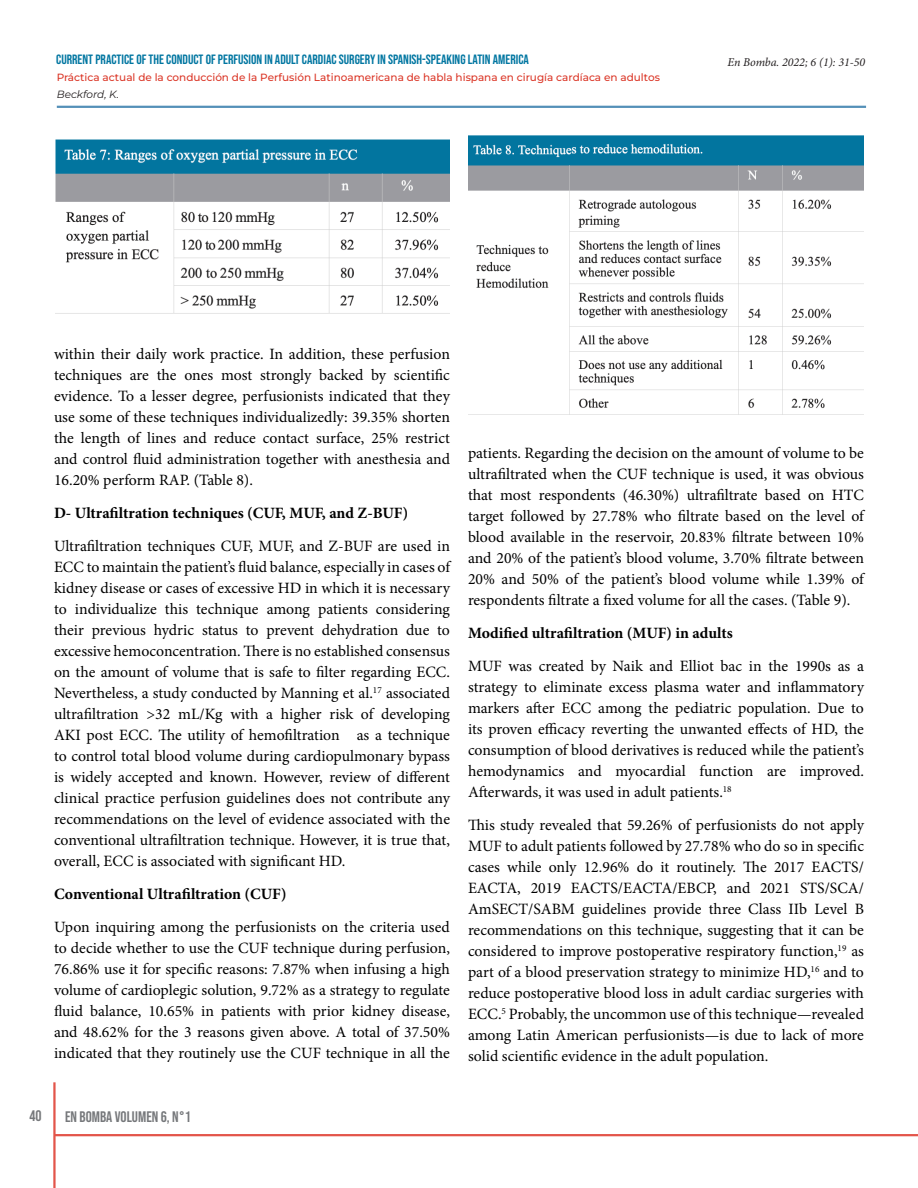
<style>
.page{position:relative;width:918px;height:1188px;background:#fff}
.page>*{position:absolute;margin:0;border:0;box-sizing:border-box;transform-origin:0 0}
.t1{font:15.75px/21px "Minion Pro";color:#000;text-align:justify}
.t2{font:700 15.75px "Minion Pro";color:#000}
.t3{font:15.3px "Bebas Neue";color:#76787b}
.t4{font:13.5px "Bebas Neue";color:#0176a1}
.t5{font:italic 12px "Minion Pro";color:#231f20}
.t6{font:500 10.5px "Montserrat";color:#db3728}
.t7{font:italic 10.5px "Montserrat";color:#231f20}
</style>
<div class="page">
<hr style="left:54px;top:1134px;width:864px;height:2px;background:#e3554a">
<hr style="left:53px;top:1082px;width:3px;height:106px;background:#e3554a">
<img style="left:55px;top:139px;width:395px;height:175px">
<img style="left:468px;top:135px;width:396px;height:280px">
<hr style="left:57px;top:106px;width:809px;height:2px;background:#5490b8">
<p class="t4" style="left:56px;top:52px;width:474px">CURRENT PRACTICE OF THE CONDUCT OF PERFUSION IN ADULT CARDIAC SURGERY IN SPANISH-SPEAKING LATIN AMERICA</p>
<p class="t5" style="left:728px;top:54px;width:139px">En Bomba. 2022; 6 (1): 31-50</p>
<p class="t7" style="left:57px;top:87px;width:64px">Beckford, K.</p>
<p class="t6" style="left:57px;top:70px;width:605px">Práctica actual de la conducción de la Perfusión Latinoamericana de habla hispana en cirugía cardíaca en adultos</p>
<p class="t1" style="left:54px;top:344px;width:398px">within their daily work practice. In addition, these perfusion techniques are the ones most strongly backed by scientific evidence. To a lesser degree, perfusionists indicated that they use some of these techniques individualizedly: 39.35% shorten the length of lines and reduce contact surface, 25% restrict and control fluid administration together with anesthesia and 16.20% perform RAP. (Table 8).</p>
<p class="t2" style="left:54px;top:502px;width:356px">D- Ultrafiltration techniques (CUF, MUF, and Z-BUF)</p>
<p class="t1" style="left:54px;top:536px;width:398px">Ultrafiltration techniques CUF, MUF, and Z-BUF are used in ECC to maintain the patient’s fluid balance, especially in cases of kidney disease or cases of excessive HD in which it is necessary to individualize this technique among patients considering their previous hydric status to prevent dehydration due to excessive hemoconcentration. There is no established consensus on the amount of volume that is safe to filter regarding ECC.<br>Nevertheless, a study conducted by Manning et al.<sup>17</sup> associated ultrafiltration &gt;32 mL/Kg with a higher risk of developing AKI post ECC. The utility of hemofiltration as a technique to control total blood volume during cardiopulmonary bypass is widely accepted and known. However, review of different clinical practice perfusion guidelines does not contribute any recommendations on the level of evidence associated with the conventional ultrafiltration technique. However, it is true that, overall, ECC is associated with significant HD.</p>
<p class="t2" style="left:54px;top:883px;width:234px">Conventional Ultrafiltration (CUF)</p>
<p class="t1" style="left:54px;top:917px;width:398px">Upon inquiring among the perfusionists on the criteria used to decide whether to use the CUF technique during perfusion, 76.86% use it for specific reasons: 7.87% when infusing a high volume of cardioplegic solution, 9.72% as a strategy to regulate fluid balance, 10.65% in patients with prior kidney disease, and 48.62% for the 3 reasons given above. A total of 37.50% indicated that they routinely use the CUF technique in all the</p>
<p class="t1" style="left:468px;top:442px;width:398px">patients. Regarding the decision on the amount of volume to be ultrafiltrated when the CUF technique is used, it was obvious that most respondents (46.30%) ultrafiltrate based on HTC target followed by 27.78% who filtrate based on the level of blood available in the reservoir, 20.83% filtrate between 10% and 20% of the patient’s blood volume, 3.70% filtrate between 20% and 50% of the patient’s blood volume while 1.39% of respondents filtrate a fixed volume for all the cases. (Table 9).</p>
<p class="t2" style="left:468px;top:622px;width:266px">Modified ultrafiltration (MUF) in adults</p>
<p class="t1" style="left:468px;top:655px;width:398px">MUF was created by Naik and Elliot bac in the 1990s as a strategy to eliminate excess plasma water and inflammatory markers after ECC among the pediatric population. Due to its proven efficacy reverting the unwanted effects of HD, the consumption of blood derivatives is reduced while the patient’s hemodynamics and myocardial function are improved.<br>Afterwards, it was used in adult patients.<sup>18</sup></p>
<p class="t1" style="left:468px;top:814px;width:398px">This study revealed that 59.26% of perfusionists do not apply MUF to adult patients followed by 27.78% who do so in specific cases while only 12.96% do it routinely. The 2017 EACTS/ EACTA, 2019 EACTS/EACTA/EBCP, and 2021 STS/SCA/ AmSECT/SABM guidelines provide three Class IIb Level B recommendations on this technique, suggesting that it can be considered to improve postoperative respiratory function,<sup>19</sup> as part of a blood preservation strategy to minimize HD,<sup>16</sup> and to reduce postoperative blood loss in adult cardiac surgeries with ECC.<sup>5</sup> Probably, the uncommon use of this technique—revealed among Latin American perfusionists—is due to lack of more solid scientific evidence in the adult population.</p>
<p class="t3" style="left:30px;top:1107px;width:14px">40</p>
<p class="t3" style="left:65px;top:1108px;width:127px">EN BOMBA VOLUMEN 6, N°1</p>
</div>
